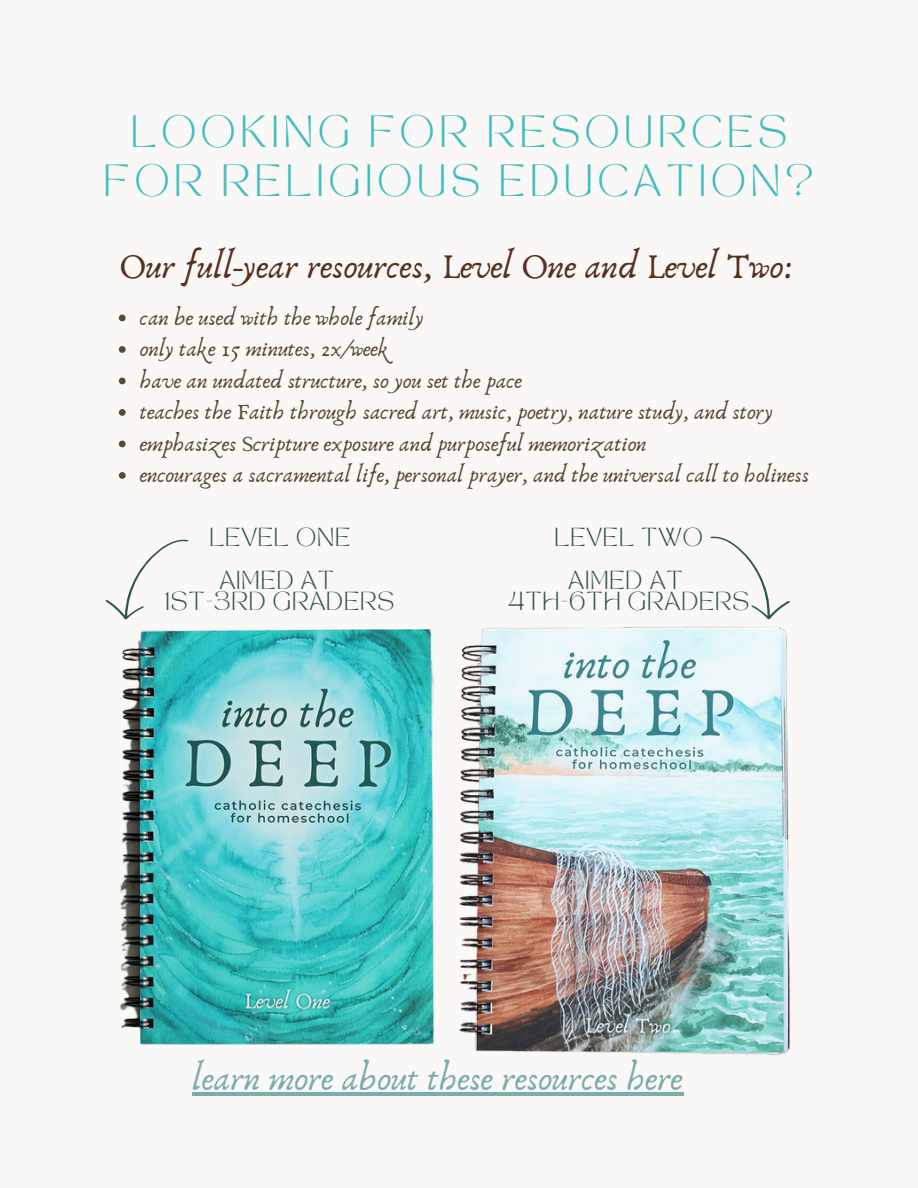
<style>
.page{position:relative;width:918px;height:1188px;background:#faf8f6}
.page>*{position:absolute;margin:0;border:0;box-sizing:border-box;transform-origin:0 0}
.t1{font:36px "Anaktoria";color:#573120}
.t2{font:36px "Anaktoria";color:#7badaa}
.t3{font:31.65px/48.3px "TAN MON CHERI Regular";letter-spacing:.15em;color:#41bdbd;text-align:center}
.t4{font:22.5px "Anaktoria";color:#584a31}
.t5{font:18.3px "TAN MON CHERI Regular";letter-spacing:.05em;color:#305552}
</style>
<div class="page">
<img style="left:120px;top:629px;width:315px;height:416px">
<img style="left:459px;top:626px;width:332px;height:430px">
<svg style="left:105px;top:539px;width:84px;height:81px"></svg>
<svg style="left:119px;top:315px;width:7px;height:6px"></svg>
<svg style="left:119px;top:346px;width:7px;height:7px"></svg>
<svg style="left:119px;top:378px;width:7px;height:6px"></svg>
<svg style="left:119px;top:409px;width:7px;height:7px"></svg>
<svg style="left:119px;top:441px;width:7px;height:6px"></svg>
<svg style="left:119px;top:472px;width:7px;height:7px"></svg>
<svg style="left:710px;top:536px;width:80px;height:84px"></svg>
<hr style="left:192px;top:1092px;width:491px;height:4px;background:#7badaa">
<p class="t3" style="left:104px;top:113px;width:712px">LOOKING FOR RESOURCES<br>FOR RELIGIOUS EDUCATION?</p>
<p class="t1" style="left:119px;top:245px;width:675px">Our full-year resources, Level One and Level Two:</p>
<p class="t4" style="left:140px;top:304px;width:285px">can be used with the whole family</p>
<p class="t4" style="left:140px;top:335px;width:251px">only take 15 minutes, 2x/week</p>
<p class="t4" style="left:140px;top:367px;width:383px">have an undated structure, so you set the pace</p>
<p class="t4" style="left:140px;top:398px;width:634px">teaches the Faith through sacred art, music, poetry, nature study, and story</p>
<p class="t4" style="left:140px;top:430px;width:508px">emphasizes Scripture exposure and purposeful memorization</p>
<p class="t4" style="left:140px;top:461px;width:671px">encourages a sacramental life, personal prayer, and the universal call to holiness</p>
<p class="t5" style="left:209px;top:528px;width:142px">LEVEL ONE</p>
<p class="t5" style="left:219px;top:570px;width:116px">AIMED AT</p>
<p class="t5" style="left:166px;top:592px;width:230px">1ST-3RD GRADERS</p>
<p class="t5" style="left:555px;top:528px;width:150px">LEVEL TWO</p>
<p class="t5" style="left:568px;top:570px;width:116px">AIMED AT</p>
<p class="t5" style="left:508px;top:592px;width:243px">4TH-6TH GRADERS</p>
<p class="t2" style="left:192px;top:1056px;width:492px">learn more about these resources here</p>
</div>
